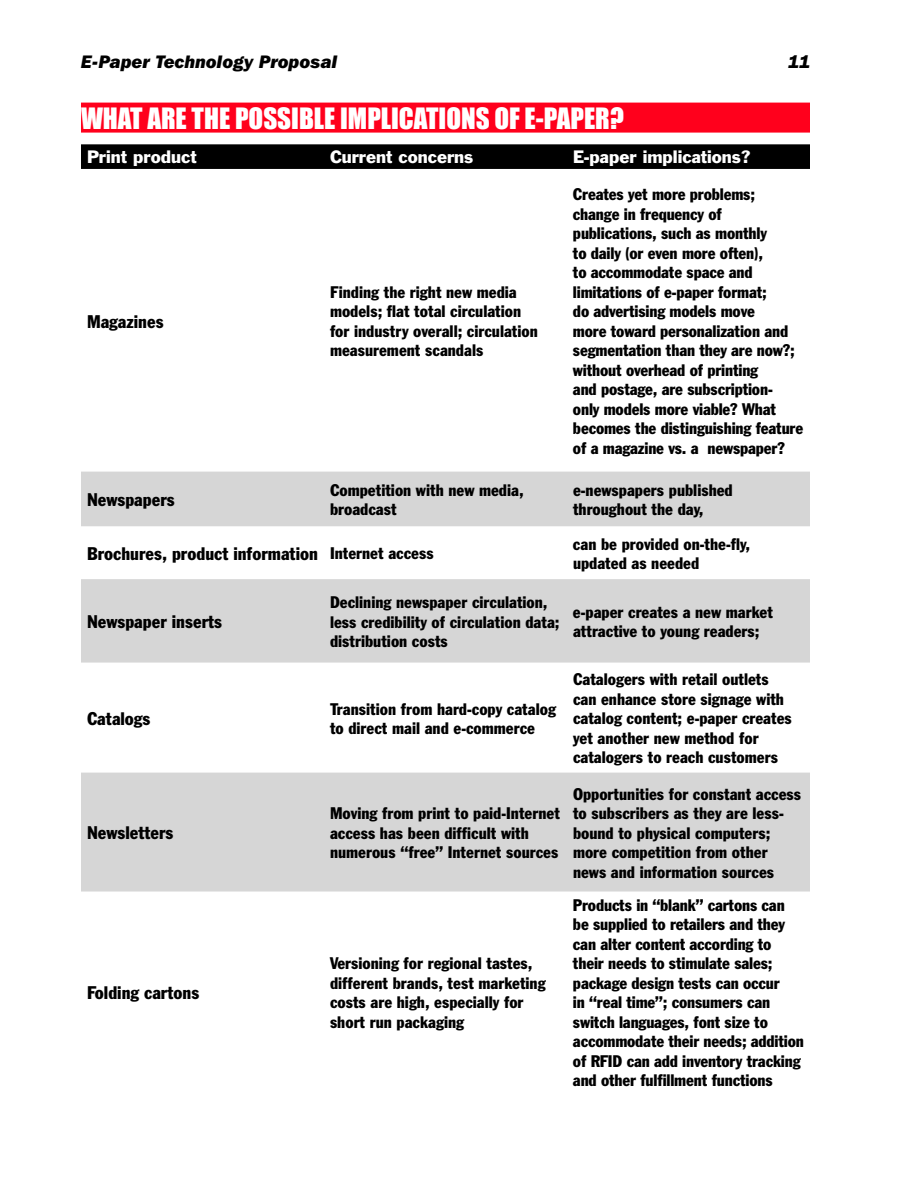
<style>
.page{position:relative;width:918px;height:1188px;background:#fff}
.page>*{position:absolute;margin:0;border:0;box-sizing:border-box;transform-origin:0 0}
.t1{font:27px "Impact";color:#fff}
.t2{font:condensed 18px "Franklin Gothic BT";color:#000}
.t3{font:italic 800 18px "Franklin Gothic IT Cby BT";color:#000}
.t4{font:condensed 16.5px/19.5px "Franklin Gothic BT";color:#000}
.t5{font:16.5px "Franklin Gothic BT";color:#fff}
.s1{font-size:16.5px}
</style>
<div class="page">
<div style="left:81px;top:103px;width:729px;height:30px;background:#ff001c"></div>
<svg style="left:81px;top:144px;width:729px;height:25px;background:#030303"></svg>
<svg style="left:81px;top:472px;width:729px;height:420px;fill:#d6d6d6"></svg>
<p class="t3" style="left:81px;top:51px;width:258px">E-Paper Technology Proposal</p>
<p class="t3" style="left:788px;top:51px;width:23px">11</p>
<h1 class="t1" style="left:81px;top:102px;width:544px">WHAT ARE THE POSSIBLE IMPLICATIONS OF E-PAPER?</h1>
<p class="t5" style="left:87px;top:147px;width:111px">Print product</p>
<p class="t5" style="left:330px;top:147px;width:145px">Current concerns</p>
<p class="t5" style="left:573px;top:147px;width:179px">E-paper implications?</p>
<p class="t2" style="left:87px;top:309px;width:78px">Magazines</p>
<p class="t4" style="left:330px;top:282px;width:209px">Finding the right new media models; flat total circulation for industry overall; circulation measurement scandals</p>
<p class="t4" style="left:573px;top:184px;width:232px">Creates yet more problems; change in frequency of publications, such as monthly<br>to daily (or even more often),<br>to accommodate space and limitations of e-paper format;<br>do advertising models move<br>more toward personalization and segmentation than they are now?; without overhead of printing<br>and postage, are subscription&shy;only models more viable? What becomes the distinguishing feature of a magazine vs. a newspaper?</p>
<p class="t2" style="left:87px;top:488px;width:89px">Newspapers</p>
<p class="t4" style="left:330px;top:480px;width:195px">Competition with new media, broadcast</p>
<p class="t4" style="left:573px;top:480px;width:161px">e-newspapers published throughout the day,</p>
<p class="t2" style="left:87px;top:542px;width:348px">Brochures, product information <span class="s1">Internet access</span></p>
<p class="t4" style="left:573px;top:534px;width:178px">can be provided on-the-fly, updated as needed</p>
<p class="t2" style="left:87px;top:610px;width:137px">Newspaper inserts</p>
<p class="t4" style="left:330px;top:592px;width:231px">Declining newspaper circulation, less credibility of circulation data; distribution costs</p>
<p class="t4" style="left:573px;top:602px;width:201px">e-paper creates a new market attractive to young readers;</p>
<p class="t2" style="left:87px;top:707px;width:65px">Catalogs</p>
<p class="t4" style="left:330px;top:698px;width:227px">Transition from hard-copy catalog to direct mail and e-commerce</p>
<p class="t2" style="left:87px;top:821px;width:88px">Newsletters</p>
<p class="t2" style="left:87px;top:981px;width:114px">Folding cartons</p>
<p class="t4" style="left:330px;top:803px;width:231px">Moving from print to paid-Internet access has been difficult with numerous “free” Internet sources</p>
<p class="t4" style="left:330px;top:953px;width:217px">Versioning for regional tastes, different brands, test marketing costs are high, especially for short run packaging</p>
<p class="t4" style="left:573px;top:669px;width:220px">Catalogers with retail outlets can enhance store signage with catalog content; e-paper creates yet another new method for catalogers to reach customers</p>
<p class="t4" style="left:573px;top:784px;width:230px">Opportunities for constant access to subscribers as they are less&shy;bound to physical computers; more competition from other news and information sources</p>
<p class="t4" style="left:573px;top:895px;width:232px">Products in “blank” cartons can be supplied to retailers and they can alter content according to their needs to stimulate sales; package design tests can occur<br>in “real time”; consumers can switch languages, font size to accommodate their needs; addition of RFID can add inventory tracking and other fulfillment functions</p>
</div>
